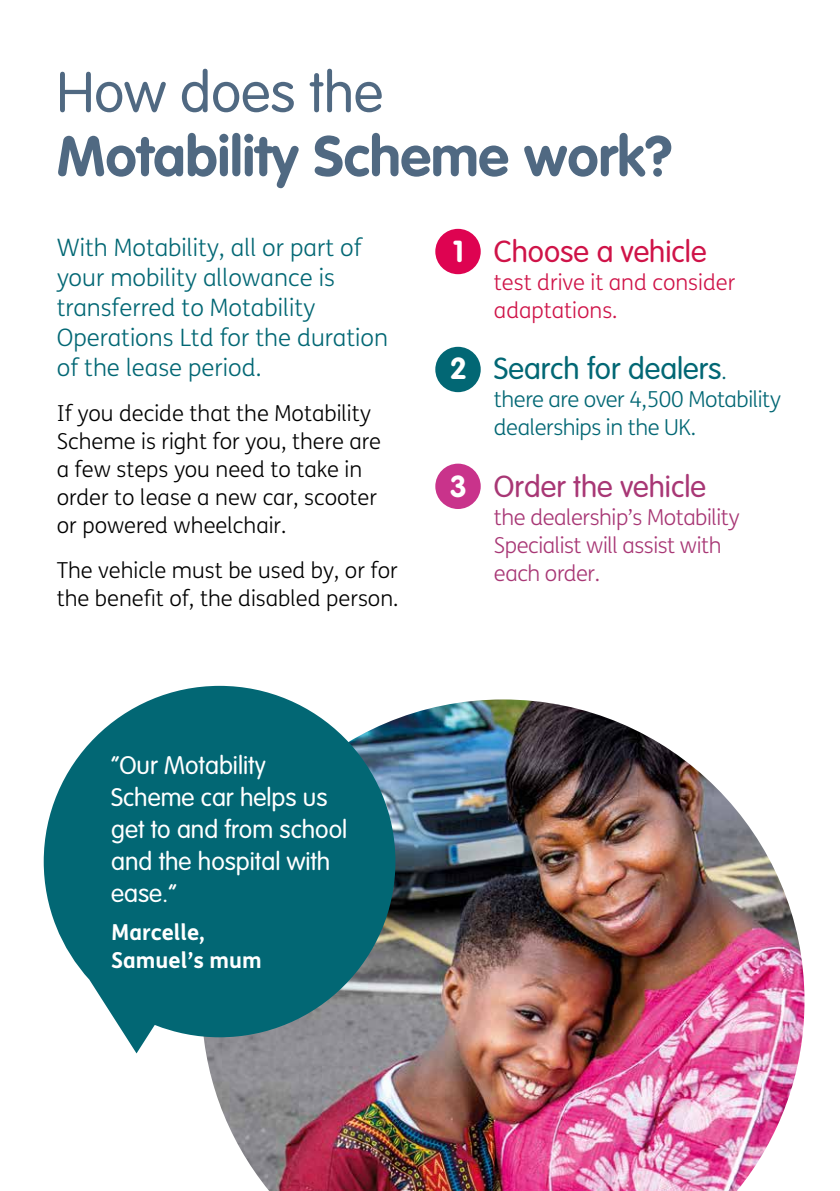
<style>
.page{position:relative;width:840px;height:1191px;background:#fff}
.page>*{position:absolute;margin:0;border:0;box-sizing:border-box;transform-origin:0 0}
.t1{font:700 56px "VAG Rounded";color:#506982}
.t2{font:300 56px "VAG Rounded";color:#506982}
.t3{font:300 30px "VAG Rounded";color:#026774}
.t4{font:300 30px "VAG Rounded";color:#a83775}
.t5{font:300 30px "VAG Rounded";color:#cf1348}
.t6{font:300 25px/32px "VAG Rounded";color:#fff}
.t7{font:300 24px/30px "FS Me";color:#026774}
.t8{font:300 22px/28px "FS Me";color:#000}
.t9{font:300 22px/28px "FS Me";letter-spacing:-.02em;color:#a83775}
.t10{font:300 22px/28px "FS Me";letter-spacing:-.02em;color:#026774}
.t11{font:300 22px/28px "FS Me";color:#cf1348}
.t12{font:700 22px/28px "FS Me";color:#fff}
.s1{font-weight:700;color:#fff}
.s2{font-family:"FS Me";font-size:22px;color:#fff}
.s3{font-family:"FS Me";font-size:22px}
.s4{color:#026774}
</style>
<div class="page">
<div style="left:435px;top:229px;width:45px;height:45px;background:#de0351;border-radius:50%"></div>
<div style="left:435px;top:347px;width:45px;height:45px;background:#026774;border-radius:50%"></div>
<div style="left:435px;top:463px;width:45px;height:46px;background:#c9338b;border-radius:50%"></div>
<img style="left:206px;top:699px;width:598px;height:492px">
<svg style="left:44px;top:686px;width:351px;height:367px;background:#32808a"></svg>
<p class="t2" style="left:57px;top:60px;width:328px">How does the</p>
<p class="t1" style="left:57px;top:123px;width:616px">Motability Scheme work?</p>
<p class="t7" style="left:57px;top:232px;width:332px">With Motability, all or part of your mobility allowance is transferred to Motability<br>Operations Ltd for the duration of the lease period.</p>
<p class="t8" style="left:57px;top:399px;width:325px">If you decide that the Motability<br>Scheme is right for you, there are a few steps you need to take in order to lease a new car, scooter or powered wheelchair.</p>
<p class="t8" style="left:57px;top:556px;width:343px">The vehicle must be used by, or for the benefit of, the disabled person.</p>
<p class="t5" style="left:452px;top:234px;width:260px"><span class="s1">1</span> Choose a vehicle<span class="s2">.</span></p>
<p class="t11" style="left:493px;top:267px;width:243px">test drive it and consider adaptations.</p>
<p class="t3" style="left:449px;top:351px;width:278px"><span class="s1">2</span> Search for dealers<span class="s3">.</span></p>
<p class="t10" style="left:493px;top:385px;width:288px">there are over 4,500 Motability dealerships in the UK.</p>
<p class="t4" style="left:449px;top:469px;width:263px"><span class="s1">3</span> Order the vehicle<span class="s2">.</span></p>
<p class="t9" style="left:493px;top:502px;width:247px">the dealership’s Motability<br>Specialist will assist with each order.</p>
<p class="t6" style="left:111px;top:749px;width:237px">“Our Motability<br>Scheme car helps us get to and from school and the hospital with ease.”</p>
<p class="t12" style="left:111px;top:917px;width:157px">Marcelle,<br>Samuel’s mum<span class="s4">.</span></p>
</div>
